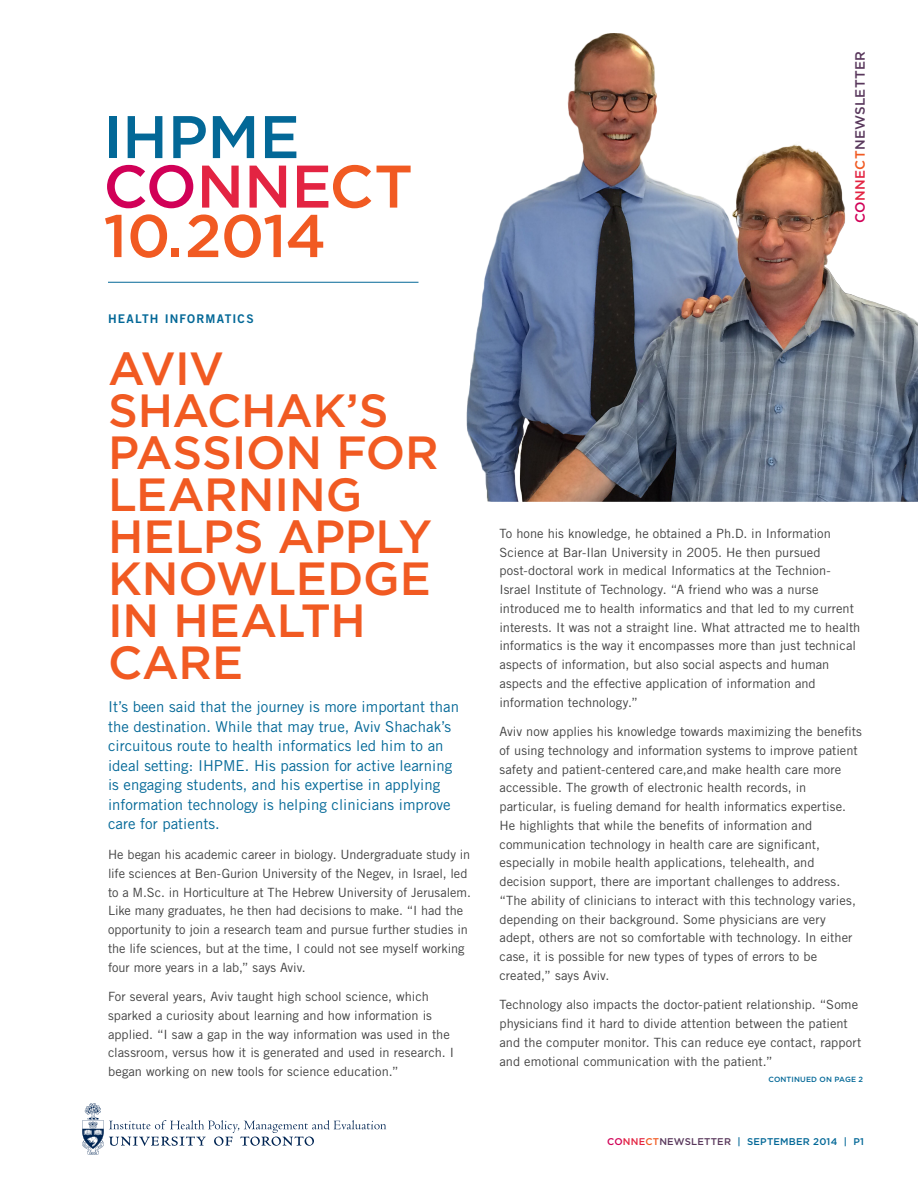
<style>
.page{position:relative;width:918px;height:1188px;background:#fff}
.page>*{position:absolute;margin:0;border:0;box-sizing:border-box;transform-origin:0 0}
.t1{font:500 60px "Gotham";color:#e32442}
.t2{font:500 60px "Gotham";letter-spacing:-.015em;color:#f15a22}
.t3{font:500 60px "Gotham";color:#036897}
.t4{font:500 46.5px/42px "Gotham";letter-spacing:-.005em;color:#f15a22}
.Callout{font:15px/19.5px "Trade Gothic";color:#036897}
.t5{font:500 13.5px "Gotham";letter-spacing:.02em;color:#59385c}
.Body_Copy{font:12.75px/18.8px "Trade Gothic";color:#414141}
.t6{font:12px "Trade Gothic Bold Two";letter-spacing:.095em;color:#036897}
.t7{font:500 9.75px "Gotham";letter-spacing:.02em;color:#036897}
.t8{font:500 7.5px "Gotham";letter-spacing:.02em;color:#036897}
.s1{color:#d10057}
.s2{color:#f15a22}
.s3{color:#e32442}
.s4{color:#59385c}
</style>
<div class="page">
<svg style="left:82px;top:1103px;width:304px;height:52px"></svg>
<img style="left:466px;top:33px;width:452px;height:469px">
<hr style="left:108px;top:282px;width:310px;height:1px;background:#036897">
<h1 class="t3" style="left:104px;top:103px;width:198px">IHPME</h1>
<h1 class="t1" style="left:104px;top:152px;width:311px"><span class="s1">CO</span>NNE<span class="s2">CT</span></h1>
<h1 class="t2" style="left:104px;top:202px;width:224px">10.2014</h1>
<h2 class="t6" style="left:108px;top:311px;width:147px">HEALTH INFORMATICS</h2>
<h4 class="t4" style="left:108px;top:347px;width:332px">AVIV<br>SHACHAK’S<br>PASSION FOR<br>LEARNING<br>HELPS APPLY<br>KNOWLEDGE<br>IN HEALTH<br>CARE</h4>
<p class="Callout" style="left:108px;top:697px;width:353px">It’s been said that the journey is more important than the destination. While that may true, Aviv Shachak’s circuitous route to health informatics led him to an ideal setting: IHPME. His passion for active learning is engaging students, and his expertise in applying information technology is helping clinicians improve care for patients.</p>
<p class="Body_Copy" style="left:108px;top:845px;width:364px">He began his academic career in biology. Undergraduate study in life sciences at Ben-Gurion University of the Negev, in Israel, led to a M.Sc. in Horticulture at The Hebrew University of Jerusalem.<br>Like many graduates, he then had decisions to make. “I had the opportunity to join a research team and pursue further studies in the life sciences, but at the time, I could not see myself working four more years in a lab,” says Aviv.</p>
<p class="Body_Copy" style="left:108px;top:987px;width:347px">For several years, Aviv taught high school science, which sparked a curiosity about learning and how information is applied. “I saw a gap in the way information was used in the classroom, versus how it is generated and used in research. I began working on new tools for science education.”</p>
<p class="t5" style="left:852px;top:223px;width:173px;rotate:-90deg"><span class="s1">CO</span><span class="s3">NNE</span><span class="s2">CT</span>NEWSLETTER</p>
<p class="Body_Copy" style="left:500px;top:524px;width:362px">To hone his knowledge, he obtained a Ph.D. in Information Science at Bar-Ilan University in 2005. He then pursued post-doctoral work in medical Informatics at the Technion-Israel Institute of Technology. “A friend who was a nurse introduced me to health informatics and that led to my current interests. It was not a straight line. What attracted me to health informatics is the way it encompasses more than just technical aspects of information, but also social aspects and human aspects and the effective application of information and information technology.”</p>
<p class="Body_Copy" style="left:500px;top:722px;width:364px">Aviv now applies his knowledge towards maximizing the benefits of using technology and information systems to improve patient safety and patient-centered care,and make health care more accessible. The growth of electronic health records, in particular, is fueling demand for health informatics expertise.<br>He highlights that while the benefits of information and communication technology in health care are significant, especially in mobile health applications, telehealth, and decision support, there are important challenges to address. “The ability of clinicians to interact with this technology varies, depending on their background. Some physicians are very adept, others are not so comfortable with technology. In either case, it is possible for new types of types of errors to be created,” says Aviv.</p>
<p class="Body_Copy" style="left:500px;top:995px;width:363px">Technology also impacts the doctor-patient relationship. “Some physicians find it hard to divide attention between the patient and the computer monitor. This can reduce eye contact, rapport and emotional communication with the patient.”</p>
<p class="t8" style="left:768px;top:1075px;width:96px">CONTINUED ON PAGE 2</p>
<p class="t7" style="left:607px;top:1136px;width:258px"><span class="s1">CO</span><span class="s3">NNE</span><span class="s2">CT</span><span class="s4">NEWSLETTER</span> | SEPTEMBER 2014 | P1</p>
</div>
